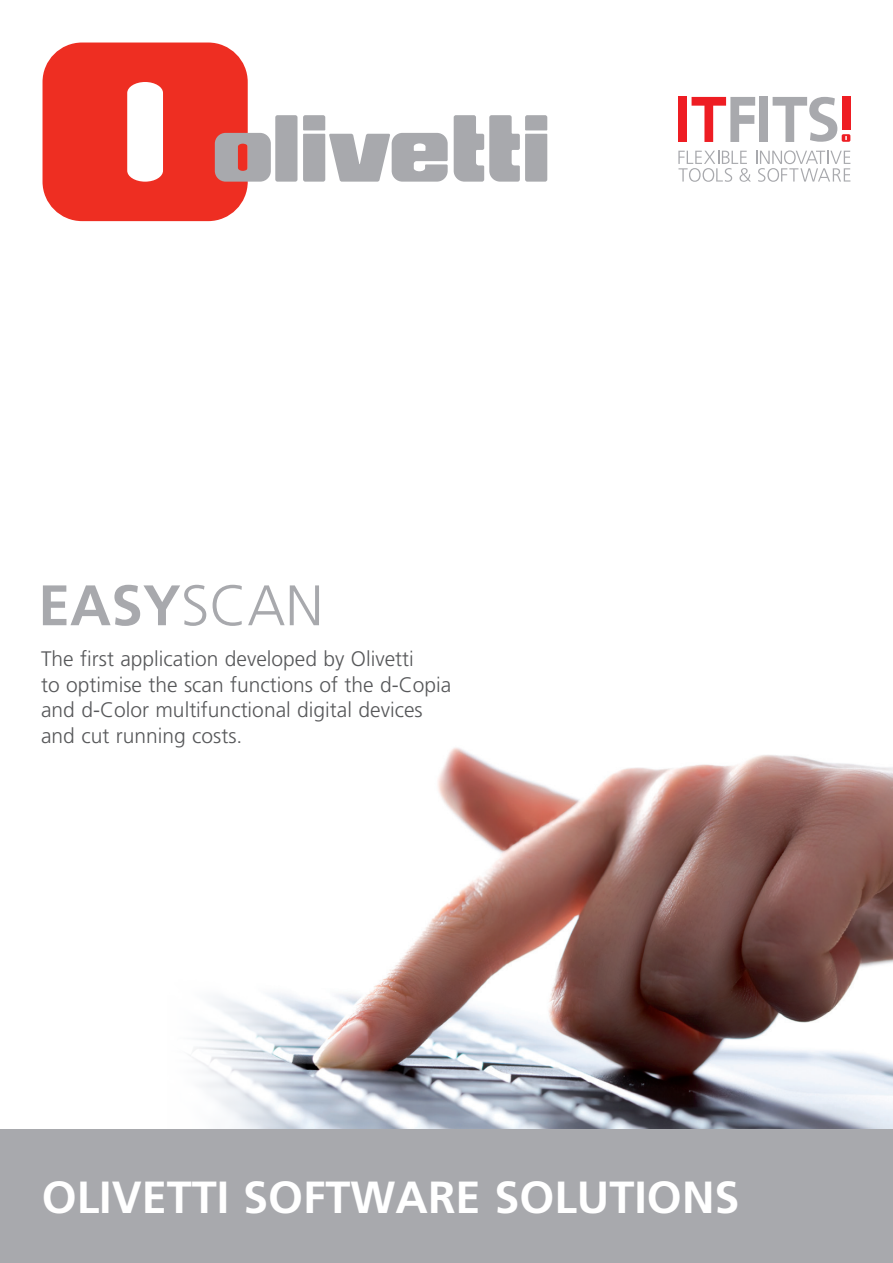
<style>
.page{position:relative;width:893px;height:1263px;background:#fff}
.page>*{position:absolute;margin:0;border:0;box-sizing:border-box;transform-origin:0 0}
.t1{font:700 57px "Frutiger";color:#a8a9ad}
.t2{font:700 45px "Frutiger";color:#fff}
.t3{font:300 21px/25.5px "Frutiger";color:#57585a}
.s1{font-weight:300}
</style>
<div class="page">
<img style="left:158px;top:747px;width:735px;height:383px">
<div style="left:0;top:1130px;width:893px;height:133px;background:#a8a9ad"></div>
<svg style="left:43px;top:43px;width:228px;height:178px"></svg>
<div style="left:275px;top:115px;width:22px;height:67px;background:#a8a9ad;border-radius:2px"></div>
<svg style="left:303px;top:115px;width:145px;height:67px"></svg>
<svg style="left:454px;top:115px;width:93px;height:67px"></svg>
<div style="left:678px;top:97px;width:9px;height:45px;background:#ee1d23"></div>
<svg style="left:692px;top:97px;width:63px;height:45px"></svg>
<div style="left:759px;top:97px;width:9px;height:45px;background:#a8a9ad"></div>
<svg style="left:773px;top:97px;width:77px;height:45px"></svg>
<svg style="left:678px;top:150px;width:172px;height:32px"></svg>
<h1 class="t1" style="left:38px;top:572px;width:287px">EASY<span class="s1">SCAN</span></h1>
<p class="t3" style="left:41px;top:646px;width:412px">The first application developed by Olivetti<br>to optimise the scan functions of the d-Copia and d-Color multifunctional digital devices and cut running costs.</p>
<h2 class="t2" style="left:42px;top:1171px;width:699px">OLIVETTI SOFTWARE SOLUTIONS</h2>
</div>
